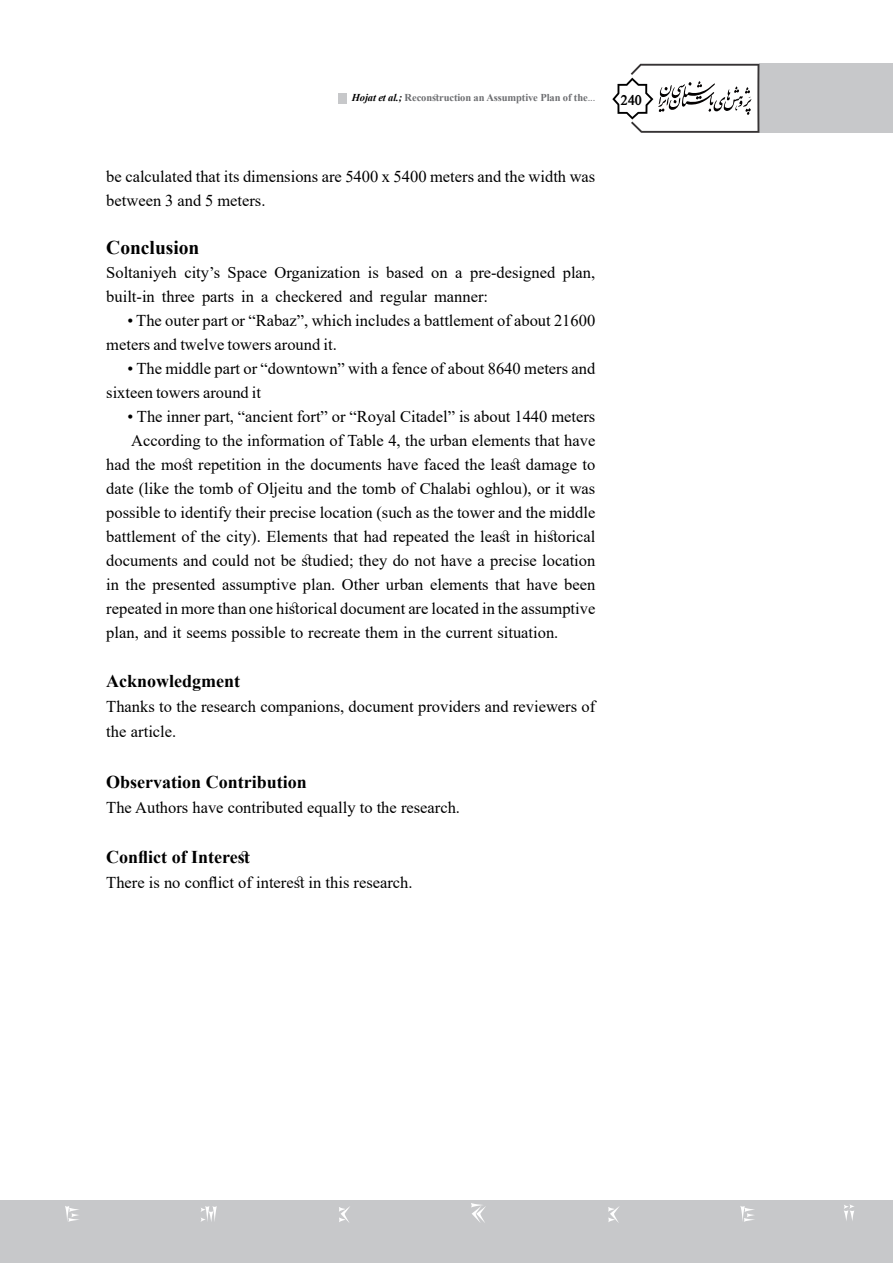
<style>
.page{position:relative;width:893px;height:1263px;background:#fff}
.page>*{position:absolute;margin:0;border:0;box-sizing:border-box;transform-origin:0 0}
.t1{font:700 19.5px "Times New Roman";color:#000}
.t2{font:700 18px "Times New Roman";color:#000}
.t3{font:16.5px/24px "Times New Roman";color:#000}
.t4{font:700 15.75px "w Mitra";color:#000}
.t5{font:700 10.5px "Times New Roman";letter-spacing:-.01em;color:#6d6e71}
.s1{font-style:italic;color:#000}
.s2{font-weight:400}
</style>
<div class="page">
<div style="left:759px;top:64px;width:134px;height:69px;background:#c7c8ca"></div>
<svg style="left:612px;top:64px;width:147px;height:69px"></svg>
<div style="left:0;top:1200px;width:893px;height:63px;background:#c7c8ca"></div>
<svg style="left:65px;top:1203px;width:789px;height:20px"></svg>
<div style="left:338px;top:93px;width:9px;height:10px;background:#c7c8ca"></div>
<p class="t5" style="left:352px;top:90px;width:245px"><span class="s1">Hojat et al ;.</span> Reconstruction an Assumptive Plan of the<span class="s2">...</span></p>
<p class="t4" style="left:621px;top:90px;width:23px">240</p>
<p class="t3" style="left:106px;top:163px;width:490px">be calculated that its dimensions are 5400 x 5400 meters and the width was between 3 and 5 meters.</p>
<p class="t1" style="left:106px;top:233px;width:95px">Conclusion</p>
<p class="t3" style="left:563px;top:259px;width:34px">plan,</p>
<p class="t3" style="left:106px;top:259px;width:383px">Soltaniyeh<br>built-in three parts in a checkered and regular manner:</p>
<p class="t3" style="left:106px;top:307px;width:490px;text-indent:21px">• The outer part or “Rabaz ,” which includes a battlement of about 21600 meters and twelve towers around .i t</p>
<p class="t3" style="left:106px;top:356px;width:490px;text-indent:21px">• The middle part or “downtown” with a fence of about 8640 meters and sixteen towers around it</p>
<p class="t3" style="left:128px;top:404px;width:469px">• The inner part “, ancient fort” or “Royal Citadel” is about 1440 meters</p>
<p class="t3" style="left:131px;top:428px;width:466px">According to the information of Table 4, the urban elements that have</p>
<p class="t3" style="left:106px;top:452px;width:490px">had the most repetition in the documents have faced the least damage to</p>
<p class="t3" style="left:106px;top:476px;width:490px">date (like the tomb of Oljeitu and the tomb of Chalabi oghlou ,) or it was</p>
<p class="t3" style="left:106px;top:500px;width:490px">possible to identify their precise location (such as the tower and the middle</p>
<p class="t3" style="left:106px;top:524px;width:490px">battlement of the city .) Elements that had repeated the least in historical</p>
<p class="t3" style="left:106px;top:548px;width:490px">documents and could not be studied; they do not have a precise location</p>
<p class="t3" style="left:106px;top:572px;width:490px">in the presented assumptive plan. Other urban elements that have been</p>
<p class="t3" style="left:106px;top:596px;width:490px">repeated in more than one historical document are located in the assumptive</p>
<p class="t3" style="left:106px;top:620px;width:454px">plan, and it seems possible to recreate them in the current situation.</p>
<p class="t2" style="left:106px;top:668px;width:135px">Acknowledgment</p>
<p class="t3" style="left:106px;top:693px;width:490px;line-height:25.2px">Thanks to the research companions, document providers and reviewers of the article.</p>
<p class="t2" style="left:106px;top:769px;width:202px">Observation Contribution</p>
<p class="t3" style="left:106px;top:795px;width:355px">The Authors have contributed equally to the research.</p>
<p class="t2" style="left:106px;top:844px;width:145px">Conflict of Interest</p>
<p class="t3" style="left:106px;top:870px;width:308px">There is no conflict of interest in this research.</p>
<p class="t3" style="left:184px;top:259px;width:37px">city s’</p>
<p class="t3" style="left:274px;top:259px;width:87px">Organization</p>
<p class="t3" style="left:368px;top:259px;width:13px">is</p>
<p class="t3" style="left:386px;top:259px;width:39px">based</p>
<p class="t3" style="left:470px;top:259px;width:87px">pre-designed</p>
<p class="t3" style="left:228px;top:259px;width:41px">Space</p>
<p class="t3" style="left:431px;top:259px;width:18px">on</p>
<p class="t3" style="left:455px;top:259px;width:9px">a</p>
</div>
